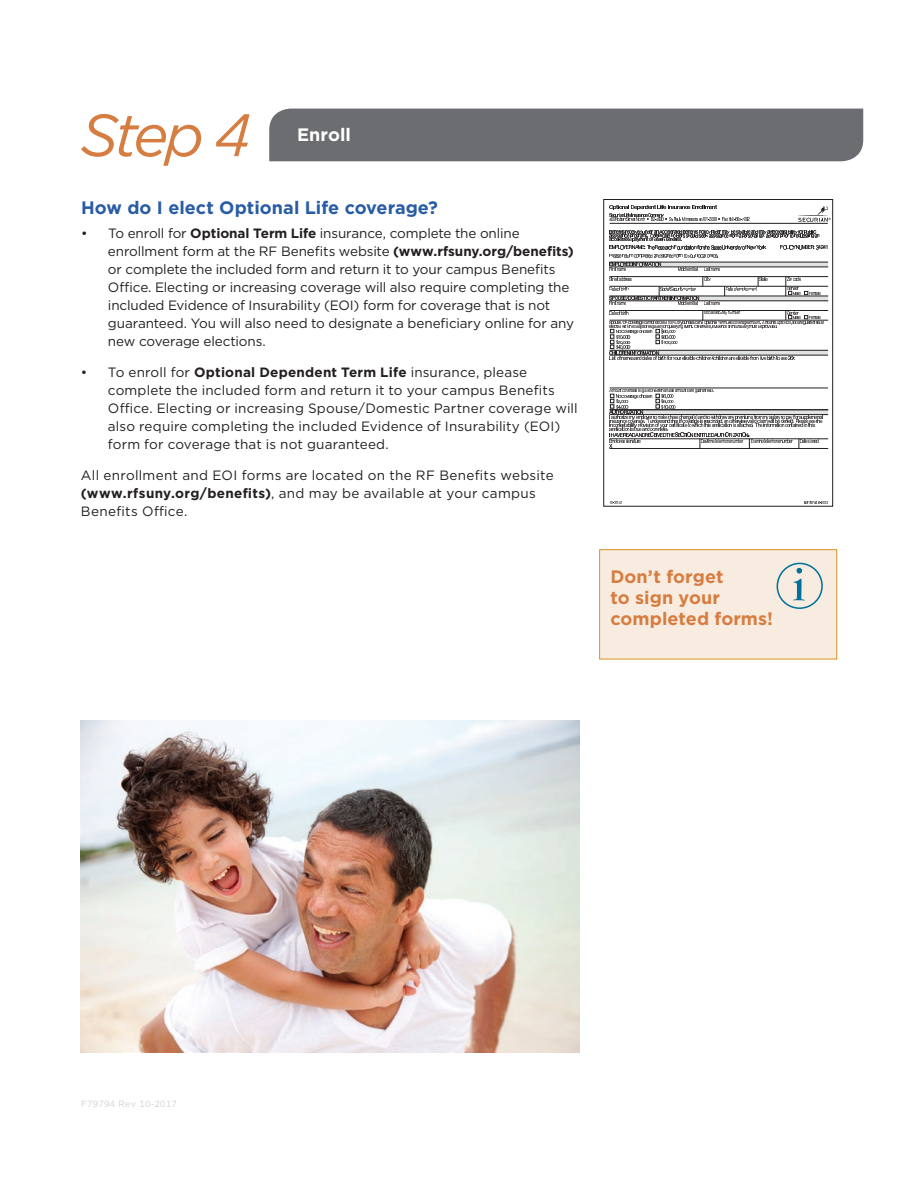
<style>
.page{position:relative;width:918px;height:1188px;background:#fff}
.page>*{position:absolute;margin:0;border:0;box-sizing:border-box;transform-origin:0 0}
.t1{font:italic 59.55px "Gotham";color:#d67d41}
.t2{font:700 18px/21px "Gotham";letter-spacing:.005em;color:#d67d41}
.t3{font:700 18px "Gotham";color:#285ca4}
.t4{font:700 18px "Gotham";letter-spacing:.005em;color:#fff}
.t5{font:13.5px/18px "Gotham";letter-spacing:-.005em;color:#231f20}
.t6{font:13.5px/18px "Gotham";letter-spacing:.025em;color:#231f20}
.t7{font:9px "Gotham";letter-spacing:.025em;color:#d1d2d4}
.s1{font-weight:700}
</style>
<div class="page">
<div style="left:610px;top:296px;width:218px;height:5px;background:#e1e2e4"></div>
<div style="left:610px;top:410px;width:218px;height:5px;background:#e1e2e4"></div>
<div style="left:610px;top:350px;width:218px;height:5px;background:#e1e2e4"></div>
<hr style="left:609px;top:267px;width:219px;height:1px;background:#231f20">
<hr style="left:609px;top:301px;width:219px;height:1px;background:#231f20">
<hr style="left:609px;top:286px;width:219px;height:1px;background:#231f20">
<hr style="left:609px;top:262px;width:219px;height:1px;background:#231f20">
<hr style="left:609px;top:414px;width:219px;height:1px;background:#231f20">
<hr style="left:609px;top:409px;width:219px;height:1px;background:#231f20">
<hr style="left:610px;top:223px;width:218px;height:1px;background:#231f20">
<hr style="left:609px;top:448px;width:219px;height:1px;background:#231f20">
<hr style="left:609px;top:439px;width:219px;height:1px;background:#231f20">
<hr style="left:609px;top:320px;width:219px;height:1px;background:#231f20">
<hr style="left:609px;top:276px;width:219px;height:1px;background:#231f20">
<hr style="left:609px;top:310px;width:219px;height:1px;background:#231f20">
<hr style="left:609px;top:296px;width:219px;height:1px;background:#231f20">
<hr style="left:610px;top:388px;width:218px;height:1px;background:#231f20">
<hr style="left:610px;top:350px;width:218px;height:1px;background:#231f20">
<hr style="left:610px;top:355px;width:218px;height:1px;background:#231f20">
<svg style="left:799px;top:206px;width:32px;height:15px"></svg>
<svg style="left:609px;top:205px;width:141px;height:16px"></svg>
<svg style="left:610px;top:230px;width:219px;height:40px"></svg>
<svg style="left:786px;top:276px;width:35px;height:20px"></svg>
<svg style="left:610px;top:276px;width:158px;height:28px"></svg>
<svg style="left:610px;top:311px;width:215px;height:49px"></svg>
<svg style="left:610px;top:389px;width:214px;height:59px"></svg>
<svg style="left:610px;top:501px;width:12px;height:3px"></svg>
<svg style="left:804px;top:501px;width:24px;height:3px"></svg>
<div style="left:603px;top:199px;width:230px;height:308px;border:1px solid #231f20"></div>
<div style="left:599px;top:549px;width:238px;height:110px;background:#f8ece0;border:1px solid #d99527"></div>
<div style="left:269px;top:109px;width:594px;height:52px;background:#6c6d70"></div>
<img style="left:81px;top:721px;width:498px;height:332px">
<h1 class="t1" style="left:80px;top:97px;width:173px">Step 4</h1>
<h2 class="t4" style="left:297px;top:123px;width:55px">Enroll</h2>
<h2 class="t3" style="left:81px;top:196px;width:359px">How do I elect Optional Life coverage?</h2>
<p class="t5" style="left:108px;top:224px;width:467px;text-indent:-27px">• To enroll for <span class="s1">Optional Term Life</span> insurance, complete the online enrollment form at the RF Benefits website <span class="s1">(www.rfsuny.org/benefits) </span>or complete the included form and return it to your campus Benefits Office. Electing or increasing coverage will also require completing the included Evidence of Insurability (EOI) form for coverage that is not guaranteed. You will also need to designate a beneficiary online for any new coverage elections.</p>
<p class="t5" style="left:108px;top:363px;width:471px;text-indent:-27px">• To enroll for <span class="s1">Optional Dependent Term Life</span> insurance, please complete the included form and return it to your campus Benefits Office. Electing or increasing Spouse/Domestic Partner coverage will also require completing the included Evidence of Insurability (EOI) form for coverage that is not guaranteed.</p>
<p class="t6" style="left:81px;top:466px;width:474px">All enrollment and EOI forms are located on the RF Benefits website <span class="s1">(www.rfsuny.org/benefits)</span>, and may be available at your campus<br>Benefits Office.</p>
<h2 class="t2" style="left:610px;top:567px;width:164px">Don’t forget<br>to sign your completed forms!</h2>
<p class="t7" style="left:81px;top:1098px;width:97px">F79794 Rev 10-2017</p>
</div>
